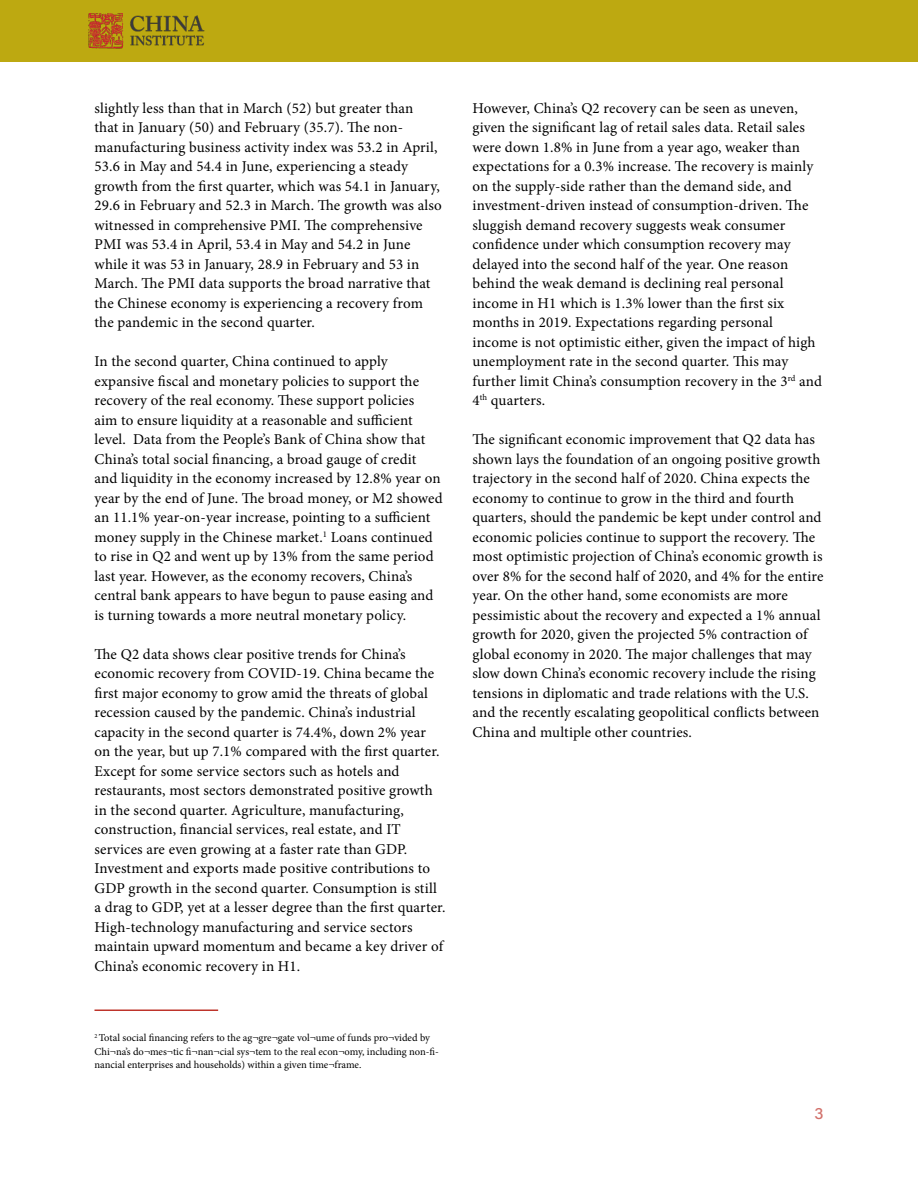
<style>
.page{position:relative;width:918px;height:1188px;background:#fff}
.page>*{position:absolute;margin:0;border:0;box-sizing:border-box;transform-origin:0 0}
.t1{font:500 16.5px "Acumin Pro";color:#d2716b}
.Paragraph_text{font:15px/19.5px "Minion Pro";letter-spacing:.01em;color:#000}
.Footnotes{font:10.5px/13.5px "Minion Pro";color:#000}
</style>
<div class="page">
<div style="left:0;top:0;width:918px;height:61px;background:#bda911"></div>
<hr style="left:94px;top:1010px;width:124px;height:1px;background:#be342b">
<img style="left:88px;top:14px;width:117px;height:35px">
<p class="Paragraph_text" style="left:94px;top:98px;width:349px">slightly less than that in March (52) but greater than<br>that in January (50) and February (35.7). The non&shy;manufacturing business activity index was 53.2 in April, 53.6 in May and 54.4 in June, experiencing a steady growth from the first quarter, which was 54.1 in January, 29.6 in February and 52.3 in March. The growth was also witnessed in comprehensive PMI. The comprehensive PMI was 53.4 in April, 53.4 in May and 54.2 in June while it was 53 in January, 28.9 in February and 53 in March. The PMI data supports the broad narrative that the Chinese economy is experiencing a recovery from the pandemic in the second quarter.</p>
<p class="Paragraph_text" style="left:94px;top:352px;width:350px">In the second quarter, China continued to apply expansive fiscal and monetary policies to support the recovery of the real economy. These support policies<br>aim to ensure liquidity at a reasonable and sufficient level. Data from the People’s Bank of China show that China’s total social financing, a broad gauge of credit and liquidity in the economy increased by 12.8% year on year by the end of June. The broad money, or M2 showed an 11.1% year-on-year increase, pointing to a sufficient money supply in the Chinese market.<sup>1</sup> Loans continued to rise in Q2 and went up by 13% from the same period last year. However, as the economy recovers, China’s central bank appears to have begun to pause easing and is turning towards a more neutral monetary policy.</p>
<p class="Paragraph_text" style="left:94px;top:644px;width:352px">The Q2 data shows clear positive trends for China’s economic recovery from COVID-19. China became the first major economy to grow amid the threats of global recession caused by the pandemic. China’s industrial capacity in the second quarter is 74.4%, down 2% year on the year, but up 7.1% compared with the first quarter.<br>Except for some service sectors such as hotels and restaurants, most sectors demonstrated positive growth in the second quarter. Agriculture, manufacturing, construction, financial services, real estate, and IT services are even growing at a faster rate than GDP.<br>Investment and exports made positive contributions to GDP growth in the second quarter. Consumption is still a drag to GDP, yet at a lesser degree than the first quarter.<br>High-technology manufacturing and service sectors maintain upward momentum and became a key driver of China’s economic recovery in H1.</p>
<p class="Footnotes" style="left:94px;top:1031px;width:346px"><sup>2</sup> Total social financing refers to the ag¬gre¬gate vol¬ume of funds pro¬vided by<br>Chi¬na’s do¬mes¬tic fi¬nan¬cial sys¬tem to the real econ¬omy, including non-fi&shy;nancial enterprises and households) within a given time¬frame.</p>
<p class="Paragraph_text" style="left:472px;top:98px;width:351px">However, China’s Q2 recovery can be seen as uneven, given the significant lag of retail sales data. Retail sales were down 1.8% in June from a year ago, weaker than expectations for a 0.3% increase. The recovery is mainly on the supply-side rather than the demand side, and investment-driven instead of consumption-driven. The sluggish demand recovery suggests weak consumer confidence under which consumption recovery may delayed into the second half of the year. One reason behind the weak demand is declining real personal income in H1 which is 1.3% lower than the first six months in 2019. Expectations regarding personal income is not optimistic either, given the impact of high unemployment rate in the second quarter. This may further limit China’s consumption recovery in the 3<sup>rd</sup> and 4<sup>th</sup> quarters.</p>
<p class="Paragraph_text" style="left:472px;top:430px;width:352px">The significant economic improvement that Q2 data has shown lays the foundation of an ongoing positive growth trajectory in the second half of 2020. China expects the economy to continue to grow in the third and fourth quarters, should the pandemic be kept under control and economic policies continue to support the recovery. The most optimistic projection of China’s economic growth is over 8% for the second half of 2020, and 4% for the entire year. On the other hand, some economists are more pessimistic about the recovery and expected a 1% annual growth for 2020, given the projected 5% contraction of global economy in 2020. The major challenges that may slow down China’s economic recovery include the rising tensions in diplomatic and trade relations with the U.S. and the recently escalating geopolitical conflicts between China and multiple other countries.</p>
<p class="t1" style="left:814px;top:1101px;width:11px">3</p>
</div>
